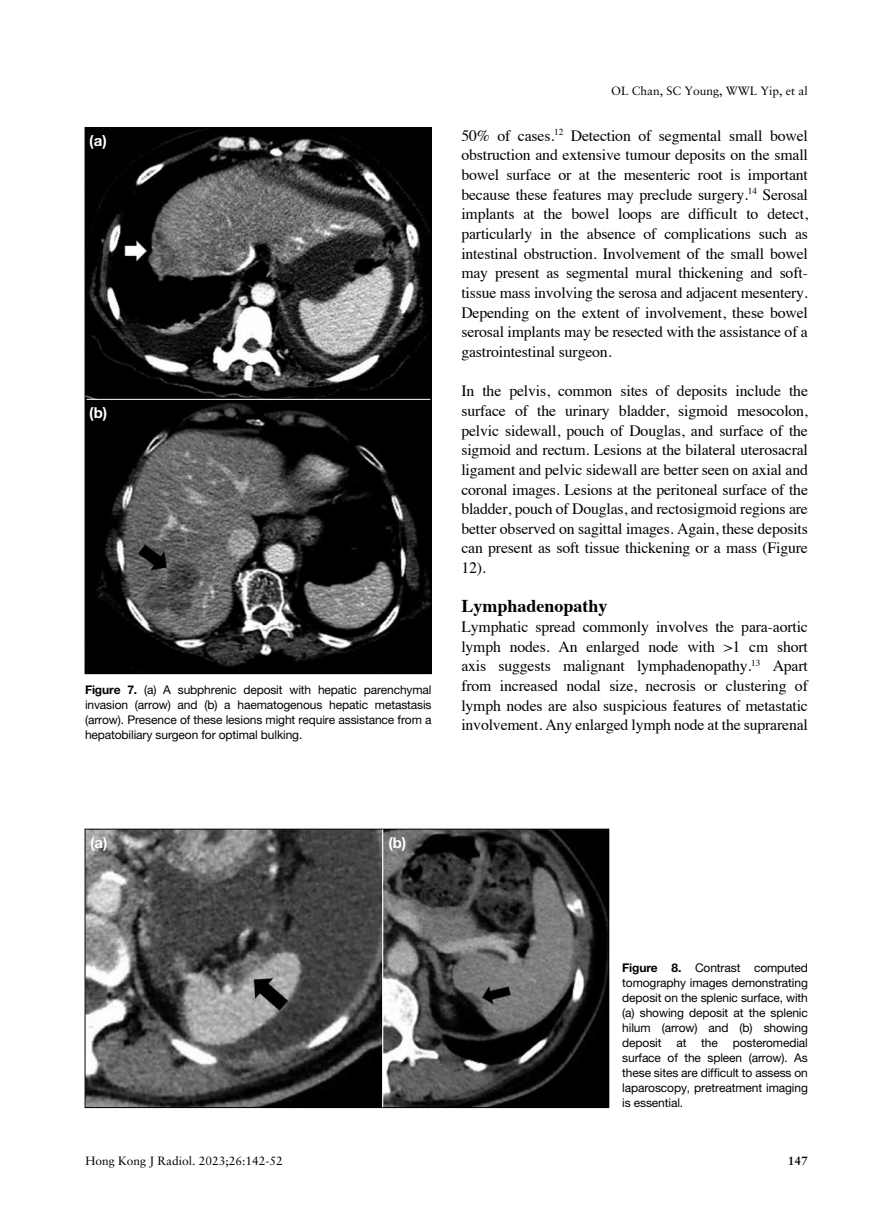
<style>
.page{position:relative;width:893px;height:1229px;background:#fff}
.page>*{position:absolute;margin:0;border:0;box-sizing:border-box;transform-origin:0 0}
.t1{font:700 18px "Times";color:#000}
.t2{font:15.75px/19.6px "Times";letter-spacing:-.01em;color:#000;text-align:justify}
.t3{font:700 15px "Helvetica Neue";color:#fff}
.t4{font:12px/15px "Helvetica Neue";letter-spacing:-.01em;color:#000;text-align:justify}
.t5{font:12px "Sabon";color:#000}
.t6{font:700 12px "Sabon";color:#000}
.s1{font-weight:700}
</style>
<div class="page">
<img style="left:87px;top:129px;width:343px;height:543px">
<img style="left:87px;top:831px;width:520px;height:275px">
<div style="left:85px;top:829px;width:524px;height:279px;border:1px solid #000"></div>
<hr style="left:87px;top:399px;width:343px;height:1px;background:#fff">
<hr style="left:382px;top:829px;width:1px;height:278px;background:#fff">
<p class="t3" style="left:89px;top:132px;width:19px">(a)</p>
<p class="t3" style="left:89px;top:404px;width:20px">(b)</p>
<p class="t4" style="left:85px;top:682px;width:348px"><span class="s1">Figure 7.</span> (a) A subphrenic deposit with hepatic parenchymal invasion (arrow) and (b) a haematogenous hepatic metastasis (arrow). Presence of these lesions might require assistance from a hepatobiliary surgeon for optimal bulking.</p>
<p class="t5" style="left:611px;top:84px;width:198px">OL Chan, SC Young, WWL Yip, et al</p>
<p class="t2" style="left:461px;top:124px;width:348px">50% of cases.<sup>12</sup> Detection of segmental small bowel obstruction and extensive tumour deposits on the small bowel surface or at the mesenteric root is important because these features may preclude surgery.<sup>14</sup> Serosal implants at the bowel loops are difficult to detect, particularly in the absence of complications such as intestinal obstruction. Involvement of the small bowel may present as segmental mural thickening and soft&shy;tissue mass involving the serosa and adjacent mesentery.<br>Depending on the extent of involvement, these bowel serosal implants may be resected with the assistance of a gastrointestinal surgeon.</p>
<p class="t2" style="left:461px;top:380px;width:348px">In the pelvis, common sites of deposits include the surface of the urinary bladder, sigmoid mesocolon, pelvic sidewall, pouch of Douglas, and surface of the sigmoid and rectum. Lesions at the bilateral uterosacral ligament and pelvic sidewall are better seen on axial and coronal images. Lesions at the peritoneal surface of the bladder, pouch of Douglas, and rectosigmoid regions are better observed on sagittal images. Again, these deposits can present as soft tissue thickening or a mass (Figure 12).</p>
<p class="t1" style="left:461px;top:589px;width:148px">Lymphadenopathy</p>
<p class="t2" style="left:461px;top:615px;width:348px">Lymphatic spread commonly involves the para-aortic lymph nodes. An enlarged node with &gt;1 cm short axis suggests malignant lymphadenopathy.<sup>13</sup> Apart from increased nodal size, necrosis or clustering of lymph nodes are also suspicious features of metastatic involvement. Any enlarged lymph node at the suprarenal</p>
<p class="t3" style="left:90px;top:834px;width:19px">(a)</p>
<p class="t3" style="left:388px;top:834px;width:20px">(b)</p>
<p class="t4" style="left:622px;top:960px;width:187px"><span class="s1">Figure 8.</span> Contrast computed tomography images demonstrating deposit on the splenic surface, with (a) showing deposit at the splenic hilum (arrow) and (b) showing deposit at the posteromedial surface of the spleen (arrow). As these sites are difficult to assess on laparoscopy, pretreatment imaging is essential.</p>
<p class="t5" style="left:85px;top:1153px;width:199px">Hong Kong J Radiol. 2023;26:142-52</p>
<p class="t6" style="left:788px;top:1153px;width:22px">147</p>
</div>
